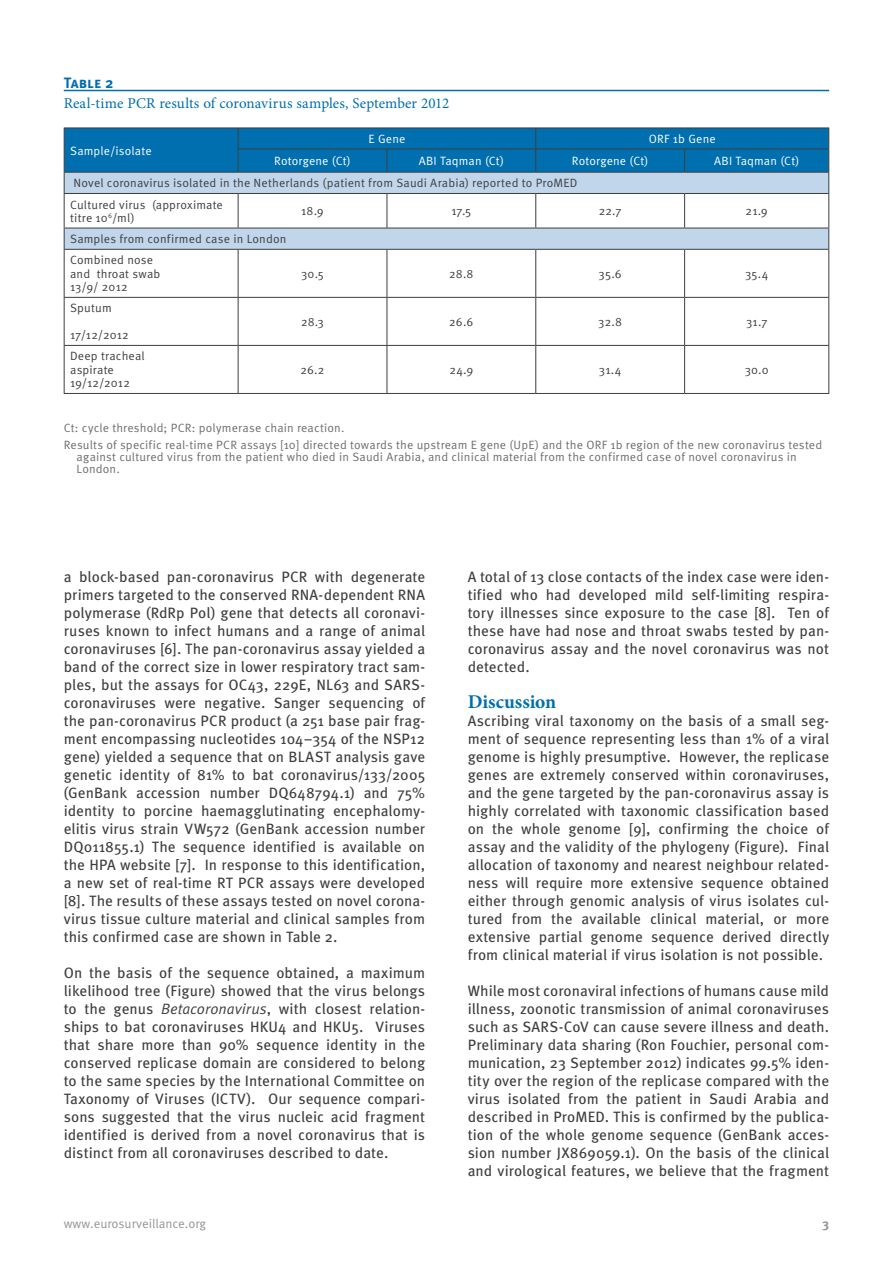
<style>
.page{position:relative;width:893px;height:1263px;background:#fff}
.page>*{position:absolute;margin:0;border:0;box-sizing:border-box;transform-origin:0 0}
.t1{font:700 19.5px "Minion Pro";color:#006faf}
.t2{font:15px/18px "Meta Pro";color:#3e3e3f;text-align:justify}
.t3{font:15px "Minion Pro";letter-spacing:.005em;color:#006faf}
.t4{font:700 15px "Meta Pro";letter-spacing:.005em;color:#006faf}
.t5{font:12.75px "Meta Pro";color:#939598}
.t6{font:700 12.75px "Meta Pro";color:#939598}
.t7{font:12px/13.5px "Meta Pro";letter-spacing:.015em;color:#3e3e3f}
.t8{font:12px/16.2px "Meta Pro";letter-spacing:.015em;color:#6c6d70}
.t9{font:12px "Meta Pro";letter-spacing:.01em;color:#fff}
.s1{font-style:italic}
</style>
<div class="page">
<svg style="left:65px;top:194px;width:763px;height:55px"></svg>
<svg style="left:64px;top:128px;width:765px;height:65px;background:#3e8cbd"></svg>
<hr style="left:64px;top:193px;width:174px;height:1px;background:#3e3e3f">
<hr style="left:64px;top:194px;width:1px;height:34px;background:#3e3e3f">
<hr style="left:238px;top:193px;width:149px;height:1px;background:#3e3e3f">
<hr style="left:238px;top:194px;width:1px;height:34px;background:#3e3e3f">
<hr style="left:387px;top:193px;width:149px;height:1px;background:#3e3e3f">
<hr style="left:387px;top:194px;width:1px;height:34px;background:#3e3e3f">
<hr style="left:536px;top:193px;width:149px;height:1px;background:#3e3e3f">
<hr style="left:535px;top:194px;width:1px;height:34px;background:#3e3e3f">
<hr style="left:685px;top:193px;width:144px;height:1px;background:#3e3e3f">
<hr style="left:684px;top:194px;width:1px;height:34px;background:#3e3e3f">
<hr style="left:828px;top:194px;width:1px;height:34px;background:#3e3e3f">
<hr style="left:64px;top:228px;width:174px;height:1px;background:#3e3e3f">
<svg style="left:64px;top:228px;width:1px;height:21px"></svg>
<hr style="left:238px;top:228px;width:149px;height:1px;background:#3e3e3f">
<hr style="left:387px;top:228px;width:149px;height:1px;background:#3e3e3f">
<hr style="left:536px;top:228px;width:149px;height:1px;background:#3e3e3f">
<hr style="left:685px;top:228px;width:144px;height:1px;background:#3e3e3f">
<svg style="left:828px;top:228px;width:1px;height:21px"></svg>
<hr style="left:64px;top:249px;width:174px;height:1px;background:#3e3e3f">
<hr style="left:64px;top:250px;width:1px;height:47px;background:#3e3e3f">
<hr style="left:238px;top:249px;width:149px;height:1px;background:#3e3e3f">
<hr style="left:238px;top:250px;width:1px;height:47px;background:#3e3e3f">
<hr style="left:387px;top:249px;width:149px;height:1px;background:#3e3e3f">
<hr style="left:387px;top:250px;width:1px;height:47px;background:#3e3e3f">
<hr style="left:536px;top:249px;width:149px;height:1px;background:#3e3e3f">
<hr style="left:535px;top:250px;width:1px;height:47px;background:#3e3e3f">
<hr style="left:685px;top:249px;width:144px;height:1px;background:#3e3e3f">
<hr style="left:684px;top:250px;width:1px;height:47px;background:#3e3e3f">
<hr style="left:828px;top:250px;width:1px;height:47px;background:#3e3e3f">
<hr style="left:64px;top:297px;width:174px;height:1px;background:#3e3e3f">
<hr style="left:64px;top:298px;width:1px;height:47px;background:#3e3e3f">
<hr style="left:238px;top:297px;width:149px;height:1px;background:#3e3e3f">
<hr style="left:238px;top:298px;width:1px;height:47px;background:#3e3e3f">
<hr style="left:387px;top:297px;width:149px;height:1px;background:#3e3e3f">
<hr style="left:387px;top:298px;width:1px;height:47px;background:#3e3e3f">
<hr style="left:536px;top:297px;width:149px;height:1px;background:#3e3e3f">
<hr style="left:535px;top:298px;width:1px;height:47px;background:#3e3e3f">
<hr style="left:685px;top:297px;width:144px;height:1px;background:#3e3e3f">
<hr style="left:684px;top:298px;width:1px;height:47px;background:#3e3e3f">
<hr style="left:828px;top:298px;width:1px;height:47px;background:#3e3e3f">
<hr style="left:64px;top:345px;width:174px;height:1px;background:#3e3e3f">
<hr style="left:64px;top:346px;width:1px;height:47px;background:#3e3e3f">
<hr style="left:238px;top:345px;width:149px;height:1px;background:#3e3e3f">
<hr style="left:238px;top:346px;width:1px;height:47px;background:#3e3e3f">
<hr style="left:387px;top:345px;width:149px;height:1px;background:#3e3e3f">
<hr style="left:387px;top:346px;width:1px;height:47px;background:#3e3e3f">
<hr style="left:536px;top:345px;width:149px;height:1px;background:#3e3e3f">
<hr style="left:535px;top:346px;width:1px;height:47px;background:#3e3e3f">
<hr style="left:685px;top:345px;width:144px;height:1px;background:#3e3e3f">
<hr style="left:684px;top:346px;width:1px;height:47px;background:#3e3e3f">
<hr style="left:828px;top:346px;width:1px;height:47px;background:#3e3e3f">
<hr style="left:64px;top:393px;width:174px;height:1px;background:#3e3e3f">
<hr style="left:238px;top:393px;width:149px;height:1px;background:#3e3e3f">
<hr style="left:387px;top:393px;width:149px;height:1px;background:#3e3e3f">
<hr style="left:536px;top:393px;width:149px;height:1px;background:#3e3e3f">
<hr style="left:685px;top:393px;width:144px;height:1px;background:#3e3e3f">
<hr style="left:64px;top:90px;width:765px;height:1px;background:#006faf">
<p class="t4" style="left:64px;top:73px;width:51px">Table 2</p>
<p class="t3" style="left:64px;top:93px;width:387px">Real-time PCR results of coronavirus samples, September 2012</p>
<p class="t9" style="left:368px;top:131px;width:38px">E Gene</p>
<p class="t9" style="left:649px;top:131px;width:68px">ORF 1b Gene</p>
<p class="t9" style="left:70px;top:143px;width:83px">Sample/isolate</p>
<p class="t9" style="left:274px;top:153px;width:78px">Rotorgene (Ct)</p>
<p class="t9" style="left:419px;top:153px;width:87px">ABI Taqman (Ct)</p>
<p class="t9" style="left:572px;top:153px;width:78px">Rotorgene (Ct)</p>
<p class="t9" style="left:714px;top:153px;width:87px">ABI Taqman (Ct)</p>
<p class="t7" style="left:70px;top:173px;width:509px;line-height:21.1px">Novel coronavirus isolated in the Netherlands (patient from Saudi Arabia) reported to ProMED<br>Cultured virus (approximate</p>
<p class="t7" style="left:70px;top:211px;width:66px">titre 10<sup>6</sup>/ml)</p>
<p class="t7" style="left:301px;top:205px;width:24px">18.9</p>
<p class="t7" style="left:451px;top:205px;width:21px">17.5</p>
<p class="t7" style="left:599px;top:205px;width:24px">22.7</p>
<p class="t7" style="left:746px;top:205px;width:24px">21.9</p>
<p class="t7" style="left:70px;top:229px;width:218px;line-height:21.1px">Samples from confirmed case in London<br>Combined nose</p>
<p class="t7" style="left:70px;top:267px;width:92px">and throat swab<br>13/9/ 2012</p>
<p class="t7" style="left:301px;top:267px;width:24px">30.5</p>
<p class="t7" style="left:449px;top:267px;width:26px">28.8</p>
<p class="t7" style="left:598px;top:267px;width:25px">35.6</p>
<p class="t7" style="left:745px;top:267px;width:25px">35.4</p>
<p class="t7" style="left:70px;top:302px;width:43px">Sputum</p>
<p class="t7" style="left:70px;top:329px;width:60px">17/12/2012</p>
<p class="t7" style="left:301px;top:315px;width:24px">28.3</p>
<p class="t7" style="left:449px;top:315px;width:26px">26.6</p>
<p class="t7" style="left:598px;top:315px;width:25px">32.8</p>
<p class="t7" style="left:746px;top:315px;width:23px">31.7</p>
<p class="t7" style="left:70px;top:350px;width:76px">Deep tracheal aspirate<br>19/12/2012</p>
<p class="t7" style="left:301px;top:363px;width:25px">26.2</p>
<p class="t7" style="left:449px;top:363px;width:25px">24.9</p>
<p class="t7" style="left:599px;top:363px;width:24px">31.4</p>
<p class="t7" style="left:745px;top:363px;width:26px">30.0</p>
<p class="t8" style="left:64px;top:420px;width:760px">Ct: cycle threshold; PCR: polymerase chain reaction.<br>Results of specific real-time PCR assays [10] directed towards the upstream E gene (UpE) and the ORF 1b region of the new coronavirus tested</p>
<p class="t8" style="left:77px;top:451px;width:722px;line-height:12px">against cultured virus from the patient who died in Saudi Arabia, and clinical material from the confirmed case of novel coronavirus in<br>London.</p>
<p class="t2" style="left:64px;top:568px;width:363px">a block-based pan-coronavirus PCR with degenerate primers targeted to the conserved RNA-dependent RNA polymerase (RdRp Pol) gene that detects all coronavi&shy;ruses known to infect humans and a range of animal coronaviruses [6]. The pan-coronavirus assay yielded a band of the correct size in lower respiratory tract sam&shy;ples, but the assays for OC43, 229E, NL63 and SARS&shy;coronaviruses were negative. Sanger sequencing of the pan-coronavirus PCR product (a 251 base pair frag&shy;ment encompassing nucleotides 104–354 of the NSP12 gene) yielded a sequence that on BLAST analysis gave genetic identity of 81% to bat coronavirus/133/2005 (GenBank accession number DQ648794.1) and 75% identity to porcine haemagglutinating encephalomy&shy;elitis virus strain VW572 (GenBank accession number DQ011855.1) The sequence identified is available on the HPA website [7]. In response to this identification, a new set of real-time RT PCR assays were developed [8]. The results of these assays tested on novel corona&shy;virus tissue culture material and clinical samples from this confirmed case are shown in Table 2.</p>
<p class="t2" style="left:64px;top:964px;width:363px">On the basis of the sequence obtained, a maximum likelihood tree (Figure) showed that the virus belongs to the genus <span class="s1">Betacoronavirus</span>, with closest relation&shy;ships to bat coronaviruses HKU4 and HKU5. Viruses that share more than 90% sequence identity in the conserved replicase domain are considered to belong to the same species by the International Committee on Taxonomy of Viruses (ICTV). Our sequence compari&shy;sons suggested that the virus nucleic acid fragment identified is derived from a novel coronavirus that is distinct from all coronaviruses described to date.</p>
<p class="t2" style="left:468px;top:568px;width:363px">A total of 13 close contacts of the index case were iden&shy;tified who had developed mild self-limiting respira&shy;tory illnesses since exposure to the case [8]. Ten of these have had nose and throat swabs tested by pan&shy;coronavirus assay and the novel coronavirus was not detected.</p>
<h1 class="t1" style="left:468px;top:688px;width:90px">Discussion</h1>
<p class="t2" style="left:468px;top:712px;width:363px">Ascribing viral taxonomy on the basis of a small seg&shy;ment of sequence representing less than 1% of a viral genome is highly presumptive. However, the replicase genes are extremely conserved within coronaviruses, and the gene targeted by the pan-coronavirus assay is highly correlated with taxonomic classification based on the whole genome [9], confirming the choice of assay and the validity of the phylogeny (Figure). Final allocation of taxonomy and nearest neighbour related&shy;ness will require more extensive sequence obtained either through genomic analysis of virus isolates cul&shy;tured from the available clinical material, or more extensive partial genome sequence derived directly from clinical material if virus isolation is not possible.</p>
<p class="t2" style="left:468px;top:982px;width:363px">While most coronaviral infections of humans cause mild illness, zoonotic transmission of animal coronaviruses such as SARS-CoV can cause severe illness and death.<br>Preliminary data sharing (Ron Fouchier, personal com&shy;munication, 23 September 2012) indicates 99.5% iden&shy;tity over the region of the replicase compared with the virus isolated from the patient in Saudi Arabia and described in ProMED. This is confirmed by the publica&shy;tion of the whole genome sequence (GenBank acces&shy;sion number JX869059.1). On the basis of the clinical and virological features, we believe that the fragment</p>
<p class="t5" style="left:64px;top:1215px;width:144px">www.eurosurveillance.org</p>
<p class="t6" style="left:822px;top:1215px;width:8px">3</p>
</div>
